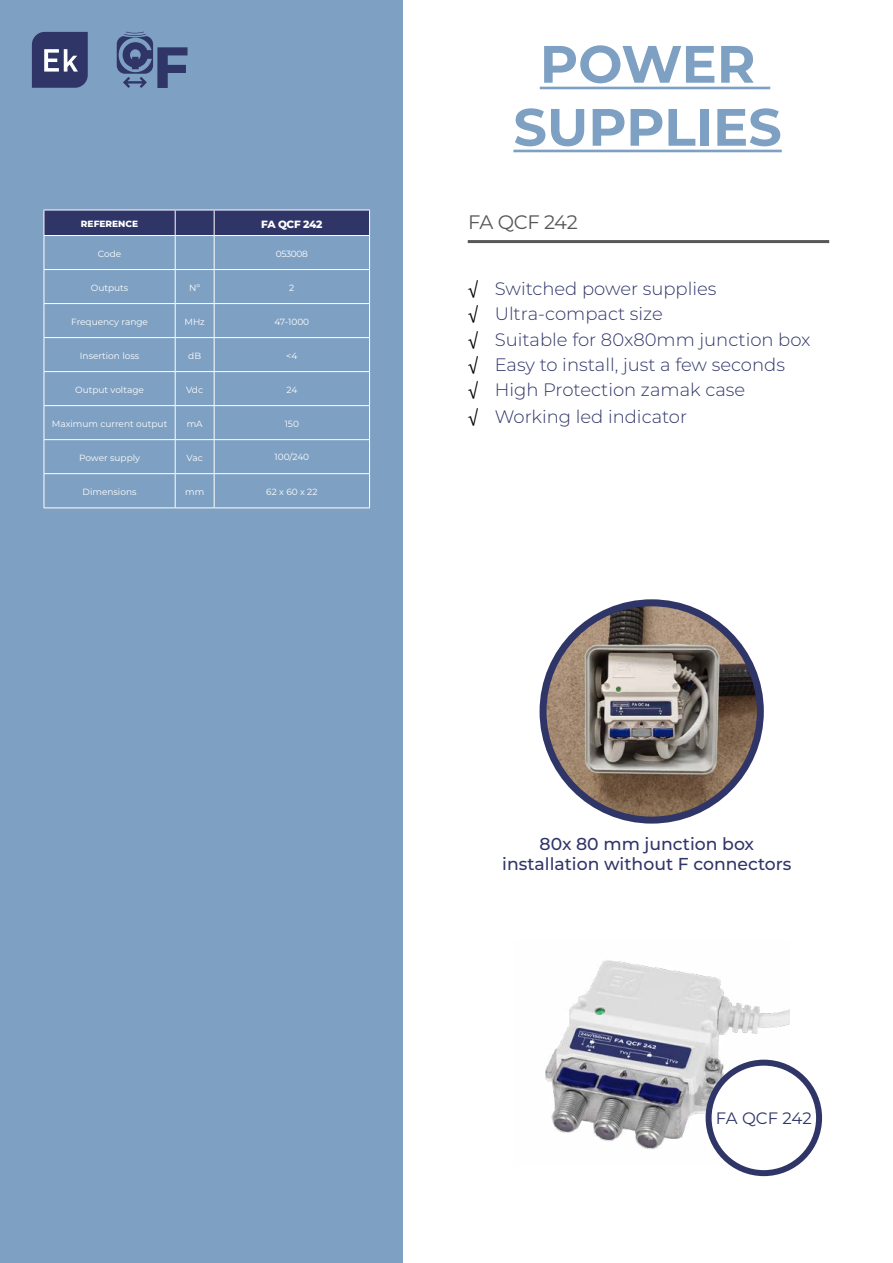
<style>
.page{position:relative;width:893px;height:1263px;background:#fff}
.page>*{position:absolute;margin:0;border:0;box-sizing:border-box;transform-origin:0 0}
.t1{font:700 52.5px/63px "Montserrat";color:#7ea0c2;text-align:center}
.t2{font:19.5px "Montserrat";letter-spacing:-.025em;color:#575756}
.t3{font:300 18px/25.5px "Montserrat";color:#303568}
.t4{font:500 17.25px/20.7px "Montserrat";color:#303568;text-align:center}
.t5{font:16.5px "Montserrat";letter-spacing:-.005em;color:#303568}
.t6{font:800 10.5px "Montserrat";letter-spacing:-.03em;color:#fff}
.t7{font:9px "Montserrat";color:#fff}
.t8{font:800 9px "Montserrat";color:#fff}
.s1{font-family:"Helvetica Neue LT Std";font-weight:400;color:#000}
</style>
<div class="page">
<div style="left:0;top:0;width:402px;height:1263px;background:#7ea0c2"></div>
<svg style="left:32px;top:32px;width:56px;height:56px;background:#494e7b"></svg>
<svg style="left:117px;top:32px;width:71px;height:56px"></svg>
<hr style="left:468px;top:240px;width:361px;height:3px;background:#575756">
<hr style="left:540px;top:87px;width:230px;height:2px;background:#7ea0c2">
<hr style="left:513px;top:150px;width:269px;height:2px;background:#7ea0c2">
<img style="left:545px;top:960px;width:244px;height:206px">
<img style="left:543px;top:605px;width:217px;height:214px">
<div style="left:540px;top:599px;width:224px;height:224px;border:7px solid #303568;border-radius:50%"></div>
<div style="left:709px;top:1063px;width:110px;height:110px;background:#fff;border-radius:50%"></div>
<div style="left:706px;top:1060px;width:116px;height:116px;border:6px solid #303568;border-radius:50%"></div>
<hr style="left:214px;top:236px;width:1px;height:33px;background:#fff">
<hr style="left:369px;top:236px;width:1px;height:33px;background:#fff">
<hr style="left:214px;top:269px;width:156px;height:1px;background:#fff">
<hr style="left:44px;top:236px;width:1px;height:33px;background:#fff">
<hr style="left:175px;top:236px;width:1px;height:33px;background:#fff">
<hr style="left:44px;top:269px;width:131px;height:1px;background:#fff">
<hr style="left:44px;top:270px;width:1px;height:33px;background:#fff">
<hr style="left:175px;top:269px;width:39px;height:1px;background:#fff">
<hr style="left:175px;top:270px;width:1px;height:33px;background:#fff">
<hr style="left:214px;top:270px;width:1px;height:33px;background:#fff">
<hr style="left:369px;top:270px;width:1px;height:33px;background:#fff">
<hr style="left:44px;top:303px;width:131px;height:1px;background:#fff">
<hr style="left:44px;top:304px;width:1px;height:33px;background:#fff">
<hr style="left:175px;top:303px;width:39px;height:1px;background:#fff">
<hr style="left:175px;top:304px;width:1px;height:33px;background:#fff">
<hr style="left:214px;top:303px;width:156px;height:1px;background:#fff">
<hr style="left:214px;top:304px;width:1px;height:33px;background:#fff">
<hr style="left:369px;top:304px;width:1px;height:33px;background:#fff">
<hr style="left:44px;top:337px;width:131px;height:1px;background:#fff">
<hr style="left:44px;top:338px;width:1px;height:33px;background:#fff">
<hr style="left:175px;top:337px;width:39px;height:1px;background:#fff">
<hr style="left:175px;top:338px;width:1px;height:33px;background:#fff">
<hr style="left:214px;top:337px;width:156px;height:1px;background:#fff">
<hr style="left:214px;top:338px;width:1px;height:33px;background:#fff">
<hr style="left:369px;top:338px;width:1px;height:33px;background:#fff">
<hr style="left:44px;top:371px;width:131px;height:1px;background:#fff">
<hr style="left:44px;top:372px;width:1px;height:33px;background:#fff">
<hr style="left:175px;top:371px;width:39px;height:1px;background:#fff">
<hr style="left:175px;top:372px;width:1px;height:33px;background:#fff">
<hr style="left:214px;top:371px;width:156px;height:1px;background:#fff">
<hr style="left:214px;top:372px;width:1px;height:33px;background:#fff">
<hr style="left:369px;top:372px;width:1px;height:33px;background:#fff">
<hr style="left:44px;top:405px;width:131px;height:1px;background:#fff">
<hr style="left:44px;top:406px;width:1px;height:33px;background:#fff">
<hr style="left:175px;top:405px;width:39px;height:1px;background:#fff">
<hr style="left:175px;top:406px;width:1px;height:33px;background:#fff">
<hr style="left:214px;top:405px;width:156px;height:1px;background:#fff">
<hr style="left:214px;top:406px;width:1px;height:33px;background:#fff">
<hr style="left:369px;top:406px;width:1px;height:33px;background:#fff">
<hr style="left:44px;top:439px;width:131px;height:1px;background:#fff">
<hr style="left:44px;top:440px;width:1px;height:33px;background:#fff">
<hr style="left:175px;top:439px;width:39px;height:1px;background:#fff">
<hr style="left:175px;top:440px;width:1px;height:33px;background:#fff">
<hr style="left:214px;top:439px;width:156px;height:1px;background:#fff">
<hr style="left:214px;top:440px;width:1px;height:33px;background:#fff">
<hr style="left:369px;top:440px;width:1px;height:33px;background:#fff">
<hr style="left:44px;top:473px;width:131px;height:1px;background:#fff">
<hr style="left:44px;top:474px;width:1px;height:33px;background:#fff">
<hr style="left:175px;top:473px;width:39px;height:1px;background:#fff">
<hr style="left:175px;top:474px;width:1px;height:33px;background:#fff">
<hr style="left:214px;top:473px;width:156px;height:1px;background:#fff">
<hr style="left:214px;top:474px;width:1px;height:33px;background:#fff">
<hr style="left:369px;top:474px;width:1px;height:33px;background:#fff">
<hr style="left:44px;top:507px;width:131px;height:1px;background:#fff">
<hr style="left:175px;top:507px;width:39px;height:1px;background:#fff">
<hr style="left:214px;top:507px;width:156px;height:1px;background:#fff">
<svg style="left:44px;top:210px;width:326px;height:26px;background:#393e6f"></svg>
<hr style="left:44px;top:235px;width:131px;height:1px;background:#fff">
<hr style="left:175px;top:235px;width:39px;height:1px;background:#fff">
<p class="t8" style="left:81px;top:217px;width:59px">REFERENCE</p>
<p class="t6" style="left:261px;top:216px;width:63px">FA QCF 242</p>
<p class="t7" style="left:98px;top:247px;width:25px">Code</p>
<p class="t7" style="left:276px;top:247px;width:34px">053008</p>
<p class="t7" style="left:91px;top:282px;width:39px">Outputs</p>
<p class="t7" style="left:189px;top:282px;width:13px">Nº</p>
<p class="t7" style="left:289px;top:282px;width:7px">2</p>
<p class="t7" style="left:71px;top:316px;width:79px">Frequency range</p>
<p class="t7" style="left:184px;top:316px;width:22px">MHz</p>
<p class="t7" style="left:274px;top:316px;width:36px">47-1000</p>
<p class="t7" style="left:80px;top:350px;width:61px">Insertion loss</p>
<p class="t7" style="left:188px;top:350px;width:14px">dB</p>
<p class="t7" style="left:286px;top:350px;width:13px">&lt;4</p>
<p class="t7" style="left:75px;top:384px;width:70px">Output voltage</p>
<p class="t7" style="left:186px;top:384px;width:18px">Vdc</p>
<p class="t7" style="left:286px;top:384px;width:12px">24</p>
<p class="t7" style="left:52px;top:418px;width:117px">Maximum current output</p>
<p class="t7" style="left:187px;top:418px;width:18px">mA</p>
<p class="t7" style="left:285px;top:418px;width:16px">150</p>
<p class="t7" style="left:79px;top:452px;width:62px">Power supply</p>
<p class="t7" style="left:187px;top:452px;width:18px">Vac</p>
<p class="t7" style="left:274px;top:451px;width:36px">100/240</p>
<p class="t7" style="left:83px;top:486px;width:55px">Dimensions</p>
<p class="t7" style="left:185px;top:486px;width:21px">mm</p>
<p class="t7" style="left:266px;top:486px;width:53px">62 x 60 x 22</p>
<h1 class="t1" style="left:513px;top:30px;width:270px">POWER<br>SUPPLIES</h1>
<h2 class="t2" style="left:468px;top:208px;width:111px">FA QCF 242</h2>
<h3 class="t3" style="left:468px;top:275px;width:344px"><span class="s1">√</span> Switched power supplies<br><span class="s1">√</span> Ultra-compact size<br><span class="s1">√</span> Suitable for 80x80mm junction box <span class="s1">√</span> Easy to install, just a few seconds<br><span class="s1">√</span> High Protection zamak case<br><span class="s1">√</span> Working led indicator</h3>
<h3 class="t4" style="left:502px;top:832px;width:291px">80x 80 mm junction box installation without F connectors</h3>
<h3 class="t5" style="left:716px;top:1107px;width:97px">FA QCF 242</h3>
</div>
